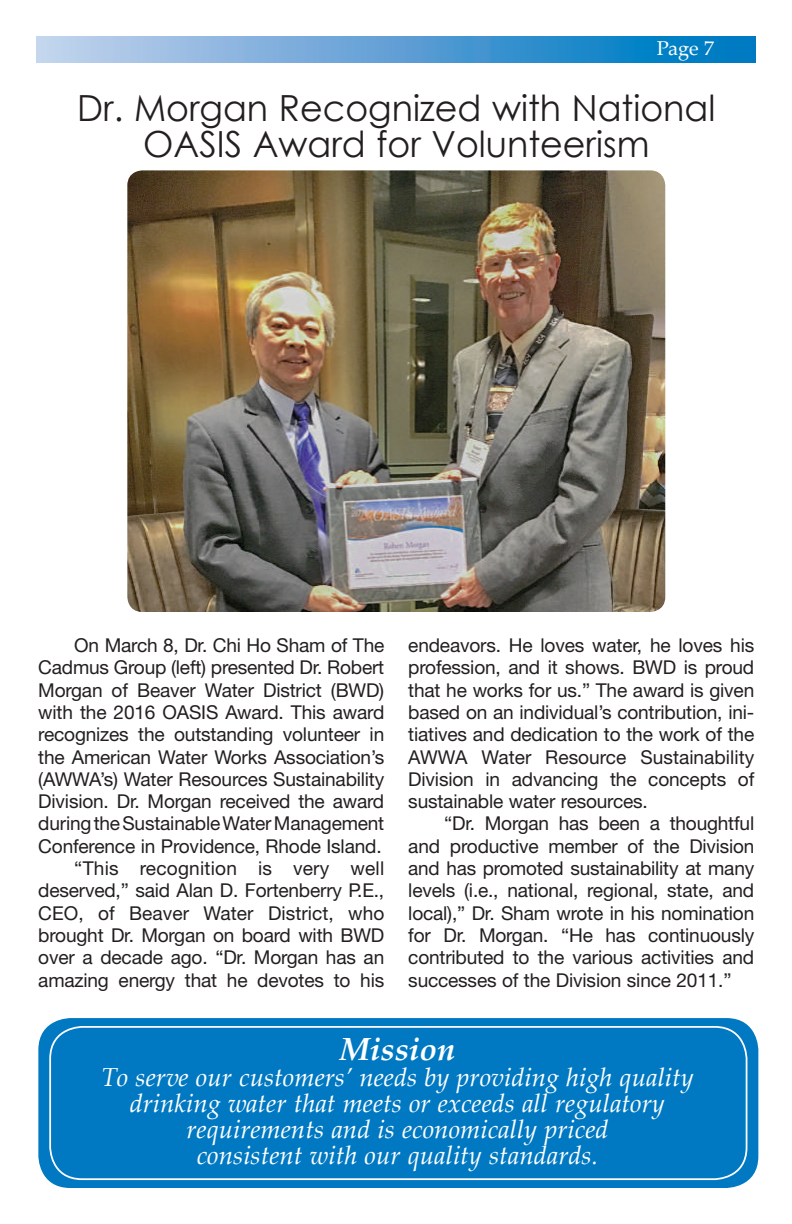
<style>
.page{position:relative;width:792px;height:1224px;background:#fff}
.page>*{position:absolute;margin:0;border:0;box-sizing:border-box;transform-origin:0 0}
.t1{font:36px/36px "Century Gothic";color:#231f20;text-align:center}
.t2{font:italic 700 32px "Palatino Linotype";color:#fff}
.t3{font:italic 26px/26px "Palatino Linotype";color:#fff;text-align:center}
.t4{font:20px "Palatino Linotype";color:#fff}
.t5{font:19.2px/22.2px "Helvetica Neue";letter-spacing:-.01em;color:#231f20;text-align:justify}
</style>
<div class="page">
<div style="left:36px;top:37px;width:720px;height:26px;background:linear-gradient(to right,#c9d0ec,#0073c0)"></div>
<img style="left:127px;top:170px;width:538px;height:442px">
<div style="left:38px;top:1018px;width:720px;height:170px;background:#0079c2;border-radius:32px"></div>
<div style="left:49px;top:1026px;width:698px;height:154px;border:2px solid #fff;border-radius:32px"></div>
<p class="t4" style="left:657px;top:34px;width:59px">Page 7</p>
<h1 class="t1" style="left:77px;top:89px;width:640px">Dr. Morgan Recognized with National<br>OASIS Award for Volunteerism</h1>
<p class="t5" style="left:38px;top:634px;width:348px;text-align:right">On March 8, Dr. Chi Ho Sham of The Cadmus Group (left) presented Dr. Robert Morgan of Beaver Water District (BWD) with the 2016 OASIS Award. This award recognizes the outstanding volunteer in the American Water Works Association’s (AWWA’s) Water Resources Sustainability Division. Dr. Morgan received the award during the Sustainable Water Management Conference in Providence, Rhode Island. “This recognition is very well deserved,” said Alan D. Fortenberry P.E., CEO, of Beaver Water District, who brought Dr. Morgan on board with BWD over a decade ago. “Dr. Morgan has an amazing energy that he devotes to his</p>
<p class="t5" style="left:408px;top:634px;width:348px">endeavors. He loves water, he loves his profession, and it shows. BWD is proud that he works for us.” The award is given based on an individual’s contribution, ini&shy;tiatives and dedication to the work of the AWWA Water Resource Sustainability Division in advancing the concepts of sustainable water resources.</p>
<p class="t5" style="left:408px;top:812px;width:348px;text-indent:36px">“Dr. Morgan has been a thoughtful and productive member of the Division and has promoted sustainability at many levels (i.e., national, regional, state, and local),” Dr. Sham wrote in his nomination for Dr. Morgan. “He has continuously contributed to the various activities and successes of the Division since 2011.”</p>
<h2 class="t2" style="left:340px;top:1026px;width:117px">Mission</h2>
<h3 class="t3" style="left:101px;top:1063px;width:594px">To serve our customers’ needs by providing high quality drinking water that meets or exceeds all regulatory requirements and is economically priced<br>consistent with our quality standards.</h3>
</div>
